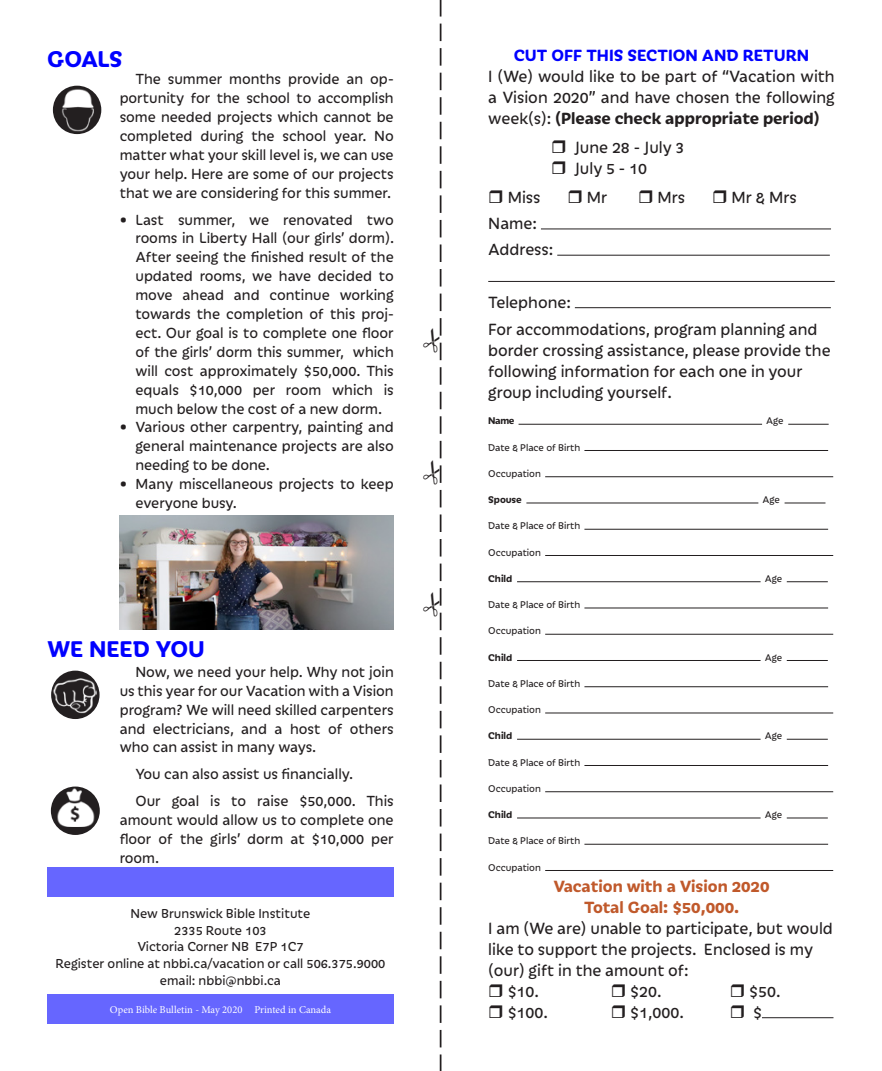
<style>
.page{position:relative;width:882px;height:1071px;background:#fff}
.page>*{position:absolute;margin:0;border:0;box-sizing:border-box;transform-origin:0 0}
.t1{font:700 24.5px "Iskra";letter-spacing:-.005em;color:#00f}
.t2{font:17.5px/21px "Iskra";color:#231f20}
.t3{font:700 17.5px/21px "Iskra";color:#c0592b;text-align:center}
.t4{font:700 17.5px "Iskra";color:#00f}
.t5{font:15.75px/18.9px "Iskra";color:#231f20;text-align:justify}
.t6{font:14px/16.8px "Iskra";color:#231f20;text-align:center}
.t7{font:10.5px "Iskra";color:#231f20}
.t8{font:10.5px "Minion Pro";color:#fff}
.t9{font:700 10.5px "Iskra";color:#231f20}
.s1{font-weight:700}
</style>
<div class="page">
<img style="left:120px;top:516px;width:274px;height:114px">
<svg style="left:51px;top:671px;width:49px;height:48px"></svg>
<div style="left:53px;top:86px;width:48px;height:48px;background:#231f20;border-radius:50%"></div>
<div style="left:51px;top:787px;width:49px;height:48px;background:#231f20;border-radius:50%"></div>
<img style="left:56px;top:788px;width:39px;height:39px">
<img style="left:53px;top:673px;width:43px;height:43px">
<img style="left:56px;top:89px;width:43px;height:42px">
<hr style="left:541px;top:229px;width:290px;height:1px;background:#231f20">
<hr style="left:557px;top:255px;width:273px;height:1px;background:#231f20">
<hr style="left:488px;top:281px;width:347px;height:1px;background:#231f20">
<hr style="left:575px;top:307px;width:256px;height:1px;background:#231f20">
<hr style="left:519px;top:424px;width:243px;height:1px;background:#231f20">
<hr style="left:788px;top:424px;width:41px;height:1px;background:#231f20">
<hr style="left:584px;top:450px;width:244px;height:1px;background:#231f20">
<hr style="left:545px;top:476px;width:288px;height:1px;background:#231f20">
<hr style="left:526px;top:503px;width:232px;height:1px;background:#231f20">
<hr style="left:785px;top:503px;width:40px;height:1px;background:#231f20">
<hr style="left:584px;top:529px;width:244px;height:1px;background:#231f20">
<hr style="left:545px;top:555px;width:288px;height:1px;background:#231f20">
<hr style="left:517px;top:581px;width:244px;height:1px;background:#231f20">
<hr style="left:787px;top:581px;width:41px;height:1px;background:#231f20">
<hr style="left:584px;top:608px;width:244px;height:1px;background:#231f20">
<hr style="left:545px;top:634px;width:288px;height:1px;background:#231f20">
<hr style="left:517px;top:660px;width:244px;height:1px;background:#231f20">
<hr style="left:787px;top:660px;width:41px;height:1px;background:#231f20">
<hr style="left:584px;top:686px;width:244px;height:1px;background:#231f20">
<hr style="left:545px;top:713px;width:288px;height:1px;background:#231f20">
<hr style="left:517px;top:739px;width:244px;height:1px;background:#231f20">
<hr style="left:787px;top:739px;width:41px;height:1px;background:#231f20">
<hr style="left:584px;top:765px;width:244px;height:1px;background:#231f20">
<hr style="left:545px;top:791px;width:288px;height:1px;background:#231f20">
<hr style="left:517px;top:818px;width:244px;height:1px;background:#231f20">
<hr style="left:787px;top:818px;width:41px;height:1px;background:#231f20">
<hr style="left:584px;top:844px;width:244px;height:1px;background:#231f20">
<hr style="left:545px;top:870px;width:288px;height:1px;background:#231f20">
<hr style="left:762px;top:1017px;width:71px;height:1px;background:#231f20">
<div style="left:47px;top:994px;width:347px;height:30px;background:#66f"></div>
<div style="left:47px;top:868px;width:347px;height:29px;background:#66f"></div>
<svg style="left:439px;top:0;width:2px;height:1071px"></svg>
<h1 class="t1" style="left:47px;top:41px;width:77px">GOALS</h1>
<p class="t5" style="left:120px;top:69px;width:276px;text-indent:16px">The summer months provide an op&shy;portunity for the school to accomplish some needed projects which cannot be completed during the school year. No matter what your skill level is, we can use your help. Here are some of our projects that we are considering for this summer.</p>
<p class="t5" style="left:135px;top:209px;width:260px;text-indent:-16px">• Last summer, we renovated two rooms in Liberty Hall (our girls’ dorm).<br>After seeing the finished result of the updated rooms, we have decided to move ahead and continue working towards the completion of this proj&shy;ect. Our goal is to complete one floor of the girls’ dorm this summer, which will cost approximately $50,000. This equals $10,000 per room which is much below the cost of a new dorm.</p>
<p class="t5" style="left:135px;top:417px;width:260px;text-indent:-16px">• Various other carpentry, painting and general maintenance projects are also needing to be done.</p>
<p class="t5" style="left:135px;top:474px;width:260px;text-indent:-16px">• Many miscellaneous projects to keep everyone busy.</p>
<h1 class="t1" style="left:47px;top:632px;width:159px">WE NEED YOU</h1>
<p class="t5" style="left:120px;top:661px;width:276px;text-indent:16px">Now, we need your help. Why not join us this year for our Vacation with a Vision program? We will need skilled carpenters and electricians, and a host of others who can assist in many ways.</p>
<p class="t5" style="left:135px;top:760px;width:260px;line-height:26.8px">You can also assist us financially.<br>Our goal is to raise $50,000. This</p>
<p class="t5" style="left:120px;top:809px;width:276px">amount would allow us to complete one floor of the girls’ dorm at $10,000 per room.</p>
<p class="t6" style="left:56px;top:904px;width:331px">New Brunswick Bible Institute<br>2335 Route 103<br>Victoria Corner NB E7P 1C7<br>Register online at nbbi.ca/vacation or call 506.375.9000 email: nbbi@nbbi.ca</p>
<p class="t8" style="left:110px;top:1003px;width:223px">Open Bible Bulletin - May 2020 Printed in Canada</p>
<p class="t4" style="left:514px;top:43px;width:297px">CUT OFF THIS SECTION AND RETURN</p>
<p class="t2" style="left:488px;top:65px;width:348px;text-align:justify">I (We) would like to be part of “Vacation with a Vision 2020” and have chosen the following week(s): <span class="s1">(Please check appropriate period)</span></p>
<p class="t2" style="left:575px;top:136px;width:112px">June 28 - July 3<br>July 5 - 10</p>
<p class="t2" style="left:508px;top:186px;width:34px">Miss</p>
<p class="t2" style="left:587px;top:186px;width:22px">Mr</p>
<p class="t2" style="left:658px;top:186px;width:29px">Mrs</p>
<p class="t2" style="left:732px;top:186px;width:67px">Mr &amp; Mrs</p>
<p class="t2" style="left:488px;top:209px;width:67px;line-height:26.2px">Name:<br>Address:</p>
<p class="t2" style="left:488px;top:288px;width:331px;line-height:27.3px">Telephone:<br>For accommodations, program planning and</p>
<p class="t2" style="left:488px;top:339px;width:344px">border crossing assistance, please provide the following information for each one in your group including yourself.</p>
<p class="t9" style="left:488px;top:413px;width:28px">Name</p>
<p class="t7" style="left:766px;top:414px;width:19px">Age</p>
<p class="t7" style="left:488px;top:440px;width:93px">Date &amp; Place of Birth</p>
<p class="t7" style="left:488px;top:466px;width:54px">Occupation</p>
<p class="t9" style="left:488px;top:492px;width:35px">Spouse</p>
<p class="t7" style="left:763px;top:493px;width:19px">Age</p>
<p class="t7" style="left:488px;top:519px;width:93px">Date &amp; Place of Birth</p>
<p class="t7" style="left:488px;top:545px;width:54px">Occupation</p>
<p class="t9" style="left:488px;top:571px;width:26px">Child</p>
<p class="t7" style="left:765px;top:571px;width:19px">Age</p>
<p class="t7" style="left:488px;top:598px;width:93px">Date &amp; Place of Birth</p>
<p class="t7" style="left:488px;top:624px;width:54px">Occupation</p>
<p class="t9" style="left:488px;top:650px;width:26px">Child</p>
<p class="t7" style="left:765px;top:650px;width:19px">Age</p>
<p class="t7" style="left:488px;top:676px;width:93px">Date &amp; Place of Birth</p>
<p class="t7" style="left:488px;top:703px;width:54px">Occupation</p>
<p class="t9" style="left:488px;top:728px;width:26px">Child</p>
<p class="t7" style="left:765px;top:729px;width:19px">Age</p>
<p class="t7" style="left:488px;top:755px;width:93px">Date &amp; Place of Birth</p>
<p class="t7" style="left:488px;top:781px;width:54px">Occupation</p>
<p class="t9" style="left:488px;top:807px;width:26px">Child</p>
<p class="t7" style="left:765px;top:808px;width:19px">Age</p>
<p class="t7" style="left:488px;top:834px;width:93px">Date &amp; Place of Birth</p>
<p class="t7" style="left:488px;top:860px;width:54px">Occupation</p>
<p class="t3" style="left:553px;top:874px;width:218px">Vacation with a Vision 2020<br>Total Goal: $50,000.</p>
<p class="t2" style="left:488px;top:916px;width:346px">I am (We are) unable to participate, but would</p>
<p class="t2" style="left:488px;top:937px;width:326px">like to support the projects. Enclosed is my</p>
<p class="t2" style="left:488px;top:958px;width:202px">(our) gift in the amount of:</p>
<p class="t2" style="left:508px;top:979px;width:33px">$10.</p>
<p class="t2" style="left:630px;top:979px;width:33px">$20.</p>
<p class="t2" style="left:749px;top:979px;width:33px">$50.</p>
<p class="t2" style="left:508px;top:1000px;width:42px">$100.</p>
<p class="t2" style="left:630px;top:1000px;width:55px">$1,000.</p>
<p class="t2" style="left:753px;top:1000px;width:10px">$</p>
</div>
